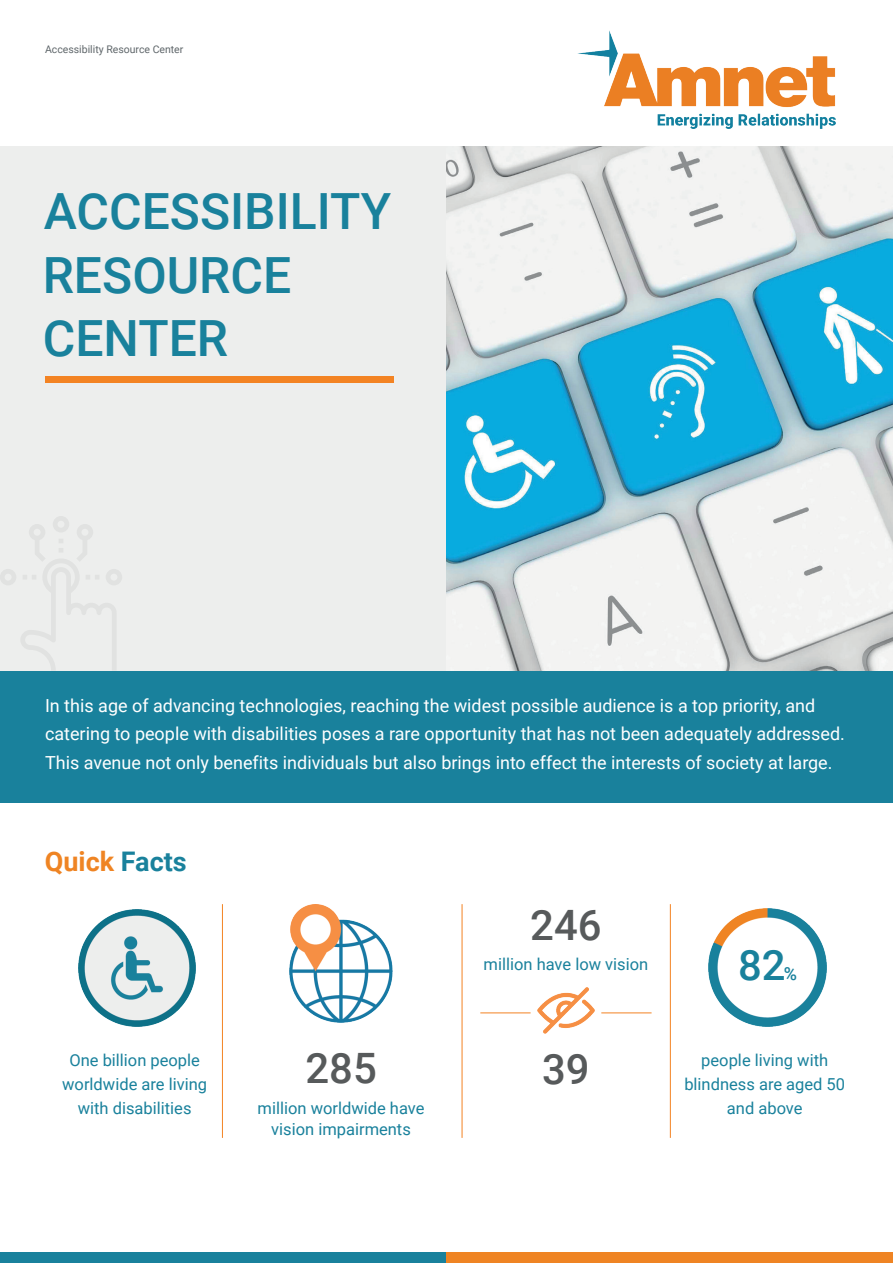
<style>
.page{position:relative;width:893px;height:1263px;background:#fff}
.page>*{position:absolute;margin:0;border:0;box-sizing:border-box;transform-origin:0 0}
.t1{font:500 49.95px/63.6px "Roboto";color:#19819c}
.t2{font:500 41.85px "Roboto";color:#575a5b}
.t3{font:500 41.85px "Roboto";color:#19819c}
.t4{font:700 27px "Roboto";color:#ef8423}
.t5{font:18px/28.5px "Roboto";color:#fff}
.t6{font:500 18px "Roboto";color:#19819c}
.t7{font:16.5px/24px "Roboto";color:#19819c;text-align:center}
.t8{font:10.5px "Roboto";color:#5f666a}
.s1{color:#19819c}
</style>
<div class="page">
<div style="left:0;top:1252px;width:446px;height:11px;background:#19819c"></div>
<div style="left:446px;top:1252px;width:447px;height:11px;background:#ef8423"></div>
<div style="left:0;top:146px;width:446px;height:525px;background:#edeeed"></div>
<img style="left:577px;top:30px;width:258px;height:99px">
<img style="left:446px;top:146px;width:447px;height:525px">
<div style="left:0;top:671px;width:893px;height:131px;background:#19819c"></div>
<div style="left:45px;top:376px;width:349px;height:7px;background:#f38323"></div>
<svg style="left:0;top:516px;width:122px;height:154px"></svg>
<img style="left:78px;top:909px;width:118px;height:117px">
<img style="left:290px;top:904px;width:103px;height:118px">
<hr style="left:480px;top:1012px;width:172px;height:1px;background:#f38323">
<div style="left:531px;top:977px;width:70px;height:71px;background:#fff;border-radius:50%"></div>
<img style="left:538px;top:988px;width:56px;height:45px">
<img style="left:708px;top:908px;width:119px;height:119px">
<hr style="left:222px;top:904px;width:1px;height:234px;background:#f38323">
<hr style="left:462px;top:904px;width:1px;height:234px;background:#f38323">
<hr style="left:670px;top:904px;width:1px;height:234px;background:#f38323">
<p class="t8" style="left:45px;top:41px;width:140px">Accessibility Resource Center</p>
<h1 class="t1" style="left:43px;top:178px;width:350px">ACCESSIBILITY<br>RESOURCE<br>CENTER</h1>
<p class="t5" style="left:45px;top:691px;width:801px">In this age of advancing technologies, reaching the widest possible audience is a top priority, and catering to people with disabilities poses a rare opportunity that has not been adequately addressed.<br>This avenue not only benefits individuals but also brings into effect the interests of society at large.</p>
<h2 class="t4" style="left:45px;top:842px;width:144px">Quick <span class="s1">Facts</span></h2>
<p class="t7" style="left:62px;top:1048px;width:146px">One billion people worldwide are living with disabilities</p>
<p class="t2" style="left:305px;top:1039px;width:73px">285</p>
<p class="t7" style="left:258px;top:1097px;width:168px;line-height:21px">million worldwide have vision impairments</p>
<p class="t2" style="left:530px;top:896px;width:73px">246</p>
<p class="t7" style="left:484px;top:952px;width:166px">million have low vision</p>
<p class="t2" style="left:542px;top:1039px;width:49px">39</p>
<h2 class="t3" style="left:738px;top:936px;width:49px">82</h2>
<p class="t6" style="left:784px;top:961px;width:15px">%</p>
<p class="t7" style="left:684px;top:1048px;width:162px">people living with blindness are aged 50 and above</p>
</div>
